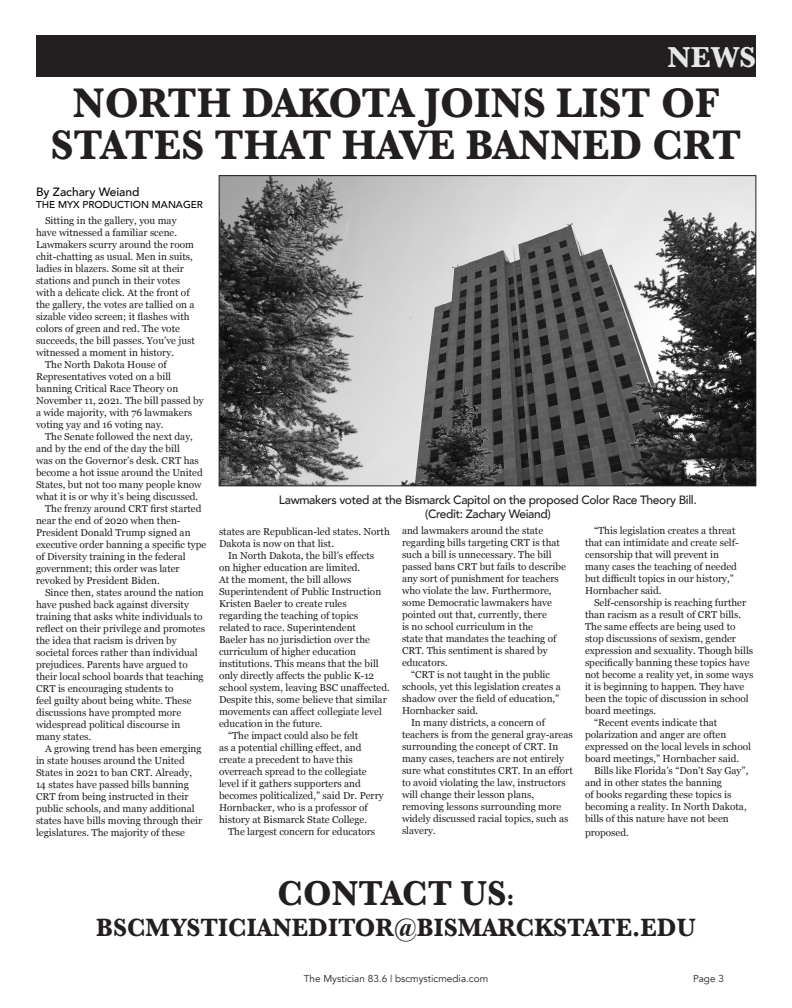
<style>
.page{position:relative;width:792px;height:1008px;background:#fff}
.page>*{position:absolute;margin:0;border:0;box-sizing:border-box;transform-origin:0 0}
.t1{font:700 43px/42px "Baskerville";color:#231f20;text-align:center;scale:.95 1}
.t2{font:700 36px "Baskerville";color:#231f20;scale:.95 1}
.t3{font:700 30px "Baskerville";color:#e6e7e9}
.t4{font:700 26px "Baskerville";color:#231f20;scale:.95 1}
.t5{font:500 12px "Avenir";letter-spacing:-.03em;color:#231f20}
.t6{font:500 12px "Avenir";color:#040503}
.t7{font:10px/12px "Georgia";color:#231f20}
.t8{font:10px "Avenir";color:#231f20}
.t9{font:500 10px "Avenir";color:#040503}
.s1{font-size:25px}
</style>
<div class="page">
<div style="left:36px;top:35px;width:720px;height:42px;background:#231f20"></div>
<img style="left:221px;top:178px;width:533px;height:306px">
<div style="left:219px;top:176px;width:537px;height:310px;border:1px solid #231f20"></div>
<p class="t3" style="left:668px;top:36px;width:90px">NEWS</p>
<p class="t1" style="left:51px;top:82px;width:729px">NORTH DAKOTA JOINS LIST OF<br>STATES THAT HAVE BANNED CRT</p>
<p class="t6" style="left:36px;top:181px;width:105px">By Zachary Weiand</p>
<p class="t9" style="left:36px;top:196px;width:169px">THE MYX PRODUCTION MANAGER</p>
<p class="t7" style="left:36px;top:214px;width:161px;text-indent:9px">Sitting in the gallery, you may have witnessed a familiar scene.<br>Lawmakers scurry around the room chit-chatting as usual. Men in suits, ladies in blazers. Some sit at their stations and punch in their votes with a delicate click. At the front of the gallery, the votes are tallied on a sizable video screen; it flashes with colors of green and red. The vote succeeds, the bill passes. You’ve just witnessed a moment in history.</p>
<p class="t7" style="left:36px;top:358px;width:169px;text-indent:9px">The North Dakota House of<br>Representatives voted on a bill banning Critical Race Theory on<br>November 11, 2021. The bill passed by a wide majority, with 76 lawmakers voting yay and 16 voting nay.</p>
<p class="t7" style="left:36px;top:430px;width:168px;text-indent:9px">The Senate followed the next day, and by the end of the day the bill<br>was on the Governor’s desk. CRT has become a hot issue around the United States, but not too many people know what it is or why it’s being discussed.</p>
<p class="t7" style="left:36px;top:502px;width:172px;text-indent:9px">The frenzy around CRT first started near the end of 2020 when then-President Donald Trump signed an executive order banning a specific type of Diversity training in the federal government; this order was later revoked by President Biden.</p>
<p class="t7" style="left:36px;top:586px;width:171px;text-indent:9px">Since then, states around the nation have pushed back against diversity training that asks white individuals to reflect on their privilege and promotes the idea that racism is driven by societal forces rather than individual prejudices. Parents have argued to their local school boards that teaching CRT is encouraging students to<br>feel guilty about being white. These discussions have prompted more widespread political discourse in many states.</p>
<p class="t7" style="left:36px;top:742px;width:168px;text-indent:9px">A growing trend has been emerging in state houses around the United States in 2021 to ban CRT. Already, 14 states have passed bills banning CRT from being instructed in their public schools, and many additional states have bills moving through their legislatures. The majority of these</p>
<p class="t5" style="left:279px;top:489px;width:419px">Lawmakers voted at the Bismarck Capitol on the proposed Color Race Theory Bill.</p>
<p class="t5" style="left:425px;top:504px;width:127px">(Credit: Zachary Weiand)</p>
<p class="t7" style="left:219px;top:525px;width:172px">states are Republican-led states. North<br>Dakota is now on that list.</p>
<p class="t7" style="left:219px;top:549px;width:172px;text-indent:9px">In North Dakota, the bill’s effects<br>on higher education are limited.<br>At the moment, the bill allows Superintendent of Public Instruction Kristen Baeler to create rules regarding the teaching of topics related to race. Superintendent<br>Baeler has no jurisdiction over the curriculum of higher education institutions. This means that the bill only directly affects the public K-12 school system, leaving BSC unaffected.<br>Despite this, some believe that similar movements can affect collegiate level education in the future.</p>
<p class="t7" style="left:219px;top:729px;width:166px;text-indent:9px">“The impact could also be felt<br>as a potential chilling effect, and create a precedent to have this overreach spread to the collegiate level if it gathers supporters and becomes politicalized,” said Dr. Perry Hornbacker, who is a professor of history at Bismarck State College.</p>
<p class="t7" style="left:228px;top:825px;width:149px">The largest concern for educators</p>
<p class="t7" style="left:402px;top:524px;width:165px">and lawmakers around the state regarding bills targeting CRT is that such a bill is unnecessary. The bill passed bans CRT but fails to describe any sort of punishment for teachers who violate the law. Furthermore, some Democratic lawmakers have pointed out that, currently, there<br>is no school curriculum in the<br>state that mandates the teaching of<br>CRT. This sentiment is shared by educators.</p>
<p class="t7" style="left:402px;top:668px;width:160px;text-indent:9px">“CRT is not taught in the public schools, yet this legislation creates a shadow over the field of education,”<br>Hornbacker said.</p>
<p class="t7" style="left:402px;top:716px;width:172px;text-indent:9px">In many districts, a concern of teachers is from the general gray-areas surrounding the concept of CRT. In many cases, teachers are not entirely sure what constitutes CRT. In an effort to avoid violating the law, instructors will change their lesson plans, removing lessons surrounding more widely discussed racial topics, such as slavery.</p>
<p class="t7" style="left:585px;top:524px;width:155px;text-indent:9px">“This legislation creates a threat that can intimidate and create self&shy;censorship that will prevent in many cases the teaching of needed but difficult topics in our history,”<br>Hornbacher said.</p>
<p class="t7" style="left:585px;top:596px;width:170px;text-indent:9px">Self-censorship is reaching further than racism as a result of CRT bills.<br>The same effects are being used to stop discussions of sexism, gender expression and sexuality. Though bills specifically banning these topics have not become a reality yet, in some ways it is beginning to happen. They have been the topic of discussion in school board meetings.</p>
<p class="t7" style="left:585px;top:716px;width:168px;text-indent:9px">“Recent events indicate that polarization and anger are often expressed on the local levels in school board meetings,” Hornbacher said.</p>
<p class="t7" style="left:585px;top:764px;width:165px;text-indent:9px">Bills like Florida’s “Don’t Say Gay”, and in other states the banning<br>of books regarding these topics is becoming a reality. In North Dakota, bills of this nature have not been</p>
<p class="t7" style="left:585px;top:827px;width:45px">proposed.</p>
<p class="t2" style="left:278px;top:868px;width:251px">CONTACT US<span class="s1">:</span></p>
<p class="t4" style="left:96px;top:910px;width:633px">BSCMYSTICIANEDITOR@BISMARCKSTATE.EDU</p>
<p class="t8" style="left:304px;top:973px;width:186px">The Mystician 83.6 | bscmysticmedia.com</p>
<p class="t8" style="left:693px;top:973px;width:32px">Page 3</p>
</div>
